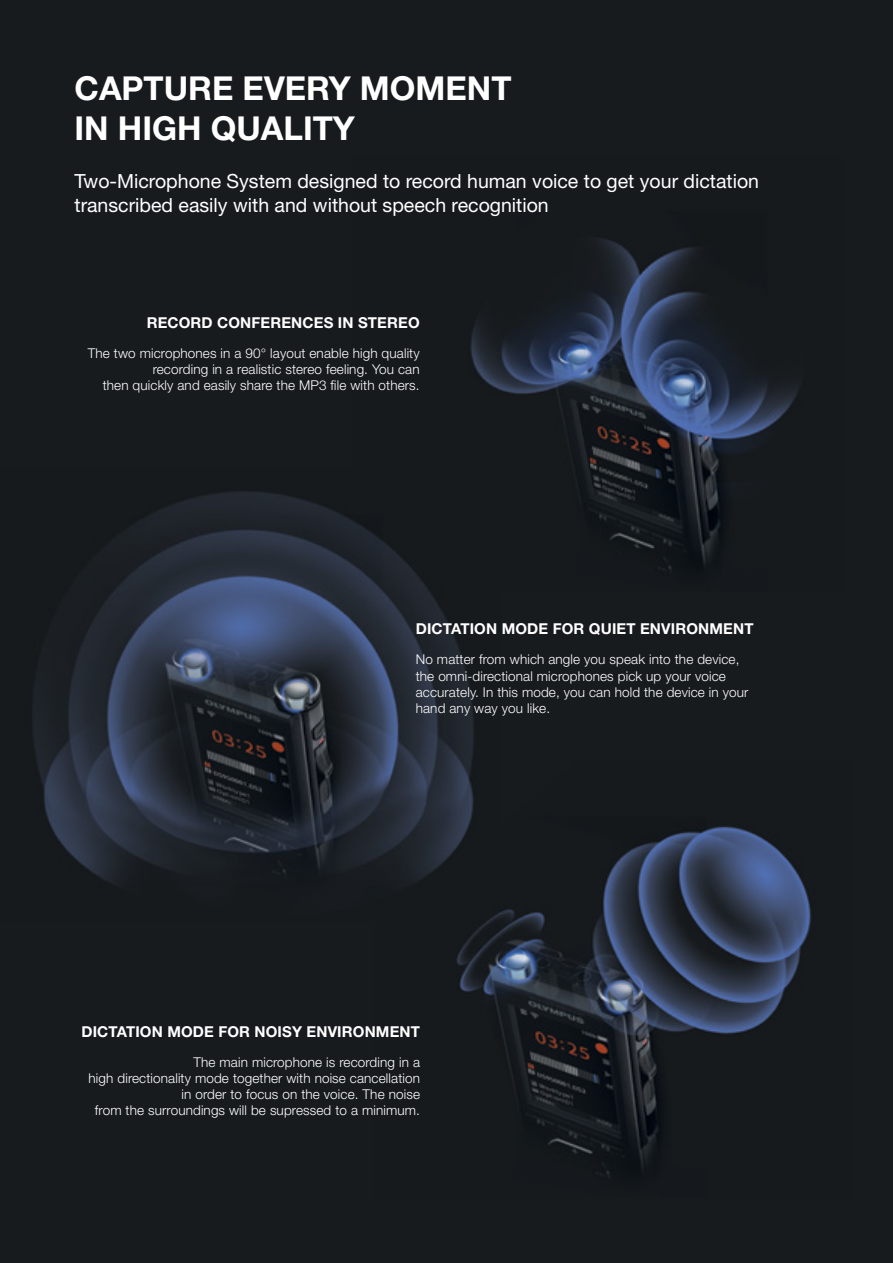
<style>
.page{position:relative;width:893px;height:1263px;background:#171b1e}
.page>*{position:absolute;margin:0;border:0;box-sizing:border-box;transform-origin:0 0}
.t1{font:700 33px/39.6px "Helvetica Neue LT Std";color:#fff}
.t2{font:19.5px/23.4px "Helvetica Neue LT Std";color:#fff}
.t3{font:700 15px "Helvetica Neue LT Std";letter-spacing:.01em;color:#fff}
.t4{font:300 13.5px/16.2px "Helvetica Neue LT Std";letter-spacing:.01em;color:#fff;text-align:right}
</style>
<div class="page">
<img style="left:470px;top:239px;width:329px;height:331px">
<img style="left:33px;top:468px;width:468px;height:415px">
<svg style="left:374px;top:749px;width:127px;height:13px"></svg>
<img style="left:374px;top:762px;width:437px;height:413px">
<h1 class="t1" style="left:75px;top:68px;width:438px">CAPTURE EVERY MOMENT<br>IN HIGH QUALITY</h1>
<h2 class="t2" style="left:75px;top:169px;width:686px">Two-Microphone System designed to record human voice to get your dictation transcribed easily with and without speech recognition</h2>
<p class="t3" style="left:147px;top:313px;width:274px">RECORD CONFERENCES IN STEREO</p>
<p class="t4" style="left:88px;top:344px;width:333px">The two microphones in a 90° layout enable high quality recording in a realistic stereo feeling. You can<br>then quickly and easily share the MP3 file with others.</p>
<p class="t3" style="left:416px;top:620px;width:339px">DICTATION MODE FOR QUIET ENVIRONMENT</p>
<p class="t4" style="left:416px;top:651px;width:334px;text-align:left">No matter from which angle you speak into the device, the omni-directional microphones pick up your voice accurately. In this mode, you can hold the device in your hand any way you like.</p>
<p class="t3" style="left:81px;top:1022px;width:340px">DICTATION MODE FOR NOISY ENVIRONMENT</p>
<p class="t4" style="left:89px;top:1053px;width:333px">The main microphone is recording in a<br>high directionality mode together with noise cancellation in order to focus on the voice. The noise<br>from the surroundings will be supressed to a minimum.</p>
</div>
